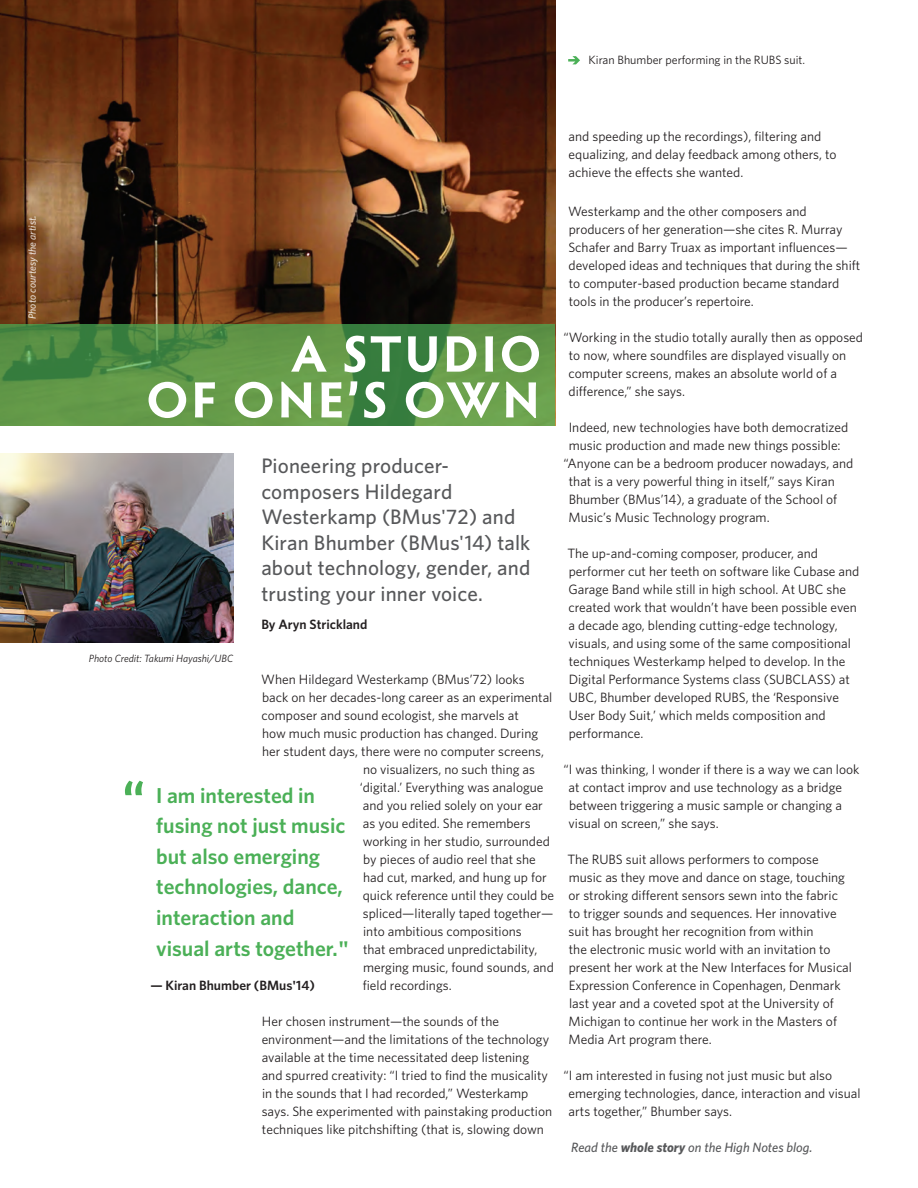
<style>
.page{position:relative;width:918px;height:1188px;background:#fff}
.page>*{position:absolute;margin:0;border:0;box-sizing:border-box;transform-origin:0 0}
.pull_quote{font:600 52.2px "Whitney";color:#4bb057}
.pull_quote-2{font:600 21.6px/30.6px "Whitney";color:#4bb057}
.title_heading{font:500 21px/25.5px "Whitney";letter-spacing:.005em;color:#57585a}
.body{font:13.5px/18px "Whitney";color:#231f20}
.body_9{font:italic 500 13.5px "Whitney";color:#57585a}
.body-2{font:600 13.5px "Whitney";color:#231f20}
.body_9-2{font:600 13.5px "Whitney";color:#231f20}
.body_9-3{font:12px "Whitney";color:#231f20}
.body_9-4{font:italic 10.5px "Whitney";color:#231f20}
.t1{font:italic 500 10.5px "Whitney";color:#fff}
.s1{font-weight:700}
</style>
<div class="page">
<img style="left:0;top:0;width:555px;height:324px">
<hr style="left:917px;top:671px;width:1px;height:517px;background:#afd5ab">
<hr style="left:917px;top:650px;width:1px;height:36px;background:#4bb057">
<svg style="left:0;top:324px;width:555px;height:102px;background:#589146"></svg>
<svg style="left:149px;top:381px;width:387px;height:37px"></svg>
<svg style="left:291px;top:336px;width:248px;height:36px"></svg>
<svg style="left:568px;top:56px;width:12px;height:8px"></svg>
<img style="left:0;top:453px;width:233px;height:189px">
<p class="t1" style="left:25px;top:319px;width:105px;rotate:-90deg">Photo courtesy the artist.</p>
<p class="body_9-3" style="left:589px;top:52px;width:218px">Kiran Bhumber performing in the RUBS suit.</p>
<p class="body_9-4" style="left:89px;top:652px;width:146px">Photo Credit: Takumi Hayashi/UBC</p>
<p class="title_heading" style="left:261px;top:453px;width:271px">Pioneering producer&shy;composers Hildegard<br>Westerkamp (BMus'72) and<br>Kiran Bhumber (BMus'14) talk about technology, gender, and trusting your inner voice.</p>
<p class="body_9-2" style="left:261px;top:616px;width:108px">By Aryn Strickland</p>
<p class="pull_quote" style="left:123px;top:764px;width:24px">“</p>
<p class="body" style="left:261px;top:670px;width:265px">When Hildegard Westerkamp (BMus’72) looks</p>
<p class="body" style="left:262px;top:688px;width:292px">back on her decades-long career as an experimental</p>
<p class="body" style="left:262px;top:706px;width:259px">composer and sound ecologist, she marvels at</p>
<p class="body" style="left:262px;top:724px;width:278px">how much music production has changed. During</p>
<p class="body" style="left:262px;top:742px;width:283px">her student days, there were no computer screens,</p>
<p class="body" style="left:363px;top:760px;width:174px">no visualizers, no such thing as</p>
<p class="body" style="left:360px;top:778px;width:185px">‘digital.’ Everything was analogue</p>
<p class="body" style="left:363px;top:796px;width:182px">and you relied solely on your ear</p>
<p class="body" style="left:363px;top:814px;width:169px">as you edited. She remembers</p>
<p class="body" style="left:363px;top:832px;width:189px">working in her studio, surrounded</p>
<p class="body" style="left:363px;top:850px;width:174px">by pieces of audio reel that she</p>
<p class="body" style="left:363px;top:868px;width:185px">had cut, marked, and hung up for</p>
<p class="body" style="left:363px;top:886px;width:193px">quick reference until they could be</p>
<p class="body" style="left:363px;top:904px;width:192px">spliced—literally taped together—</p>
<p class="body" style="left:363px;top:922px;width:160px">into ambitious compositions</p>
<p class="body" style="left:363px;top:940px;width:176px">that embraced unpredictability,</p>
<p class="body" style="left:363px;top:958px;width:192px">merging music, found sounds, and</p>
<p class="body" style="left:363px;top:976px;width:90px">field recordings.</p>
<p class="body" style="left:262px;top:1012px;width:292px">Her chosen instrument—the sounds of the environment—and the limitations of the technology available at the time necessitated deep listening and spurred creativity: “I tried to find the musicality in the sounds that I had recorded,” Westerkamp says. She experimented with painstaking production techniques like pitchshifting (that is, slowing down</p>
<p class="pull_quote-2" style="left:156px;top:779px;width:195px">I am interested in fusing not just music but also emerging technologies, dance, interaction and visual arts together."</p>
<p class="body-2" style="left:150px;top:976px;width:166px">— Kiran Bhumber (BMus'14)</p>
<p class="body" style="left:569px;top:127px;width:270px">and speeding up the recordings), filtering and equalizing, and delay feedback among others, to achieve the effects she wanted.</p>
<p class="body" style="left:568px;top:202px;width:294px">Westerkamp and the other composers and producers of her generation—she cites R. Murray Schafer and Barry Truax as important influences— developed ideas and techniques that during the shift to computer-based production became standard tools in the producer’s repertoire.</p>
<p class="body" style="left:569px;top:328px;width:296px;text-indent:-5px">“Working in the studio totally aurally then as opposed to now, where soundfiles are displayed visually on computer screens, makes an absolute world of a difference,” she says.</p>
<p class="body" style="left:569px;top:418px;width:281px">Indeed, new technologies have both democratized</p>
<p class="body" style="left:569px;top:436px;width:273px">music production and made new things possible:</p>
<p class="body" style="left:564px;top:454px;width:291px">“Anyone can be a bedroom producer nowadays, and</p>
<p class="body" style="left:569px;top:472px;width:267px">that is a very powerful thing in itself,” says Kiran</p>
<p class="body" style="left:569px;top:490px;width:270px">Bhumber (BMus’14), a graduate of the School of</p>
<p class="body" style="left:569px;top:508px;width:203px">Music’s Music Technology program.</p>
<p class="body" style="left:567px;top:544px;width:294px">The up-and-coming composer, producer, and performer cut her teeth on software like Cubase and Garage Band while still in high school. At UBC she created work that wouldn’t have been possible even a decade ago, blending cutting-edge technology, visuals, and using some of the same compositional techniques Westerkamp helped to develop. In the Digital Performance Systems class (SUBCLASS) at UBC, Bhumber developed RUBS, the ‘Responsive User Body Suit,’ which melds composition and performance.</p>
<p class="body" style="left:569px;top:760px;width:292px;text-indent:-5px">“I was thinking, I wonder if there is a way we can look at contact improv and use technology as a bridge between triggering a music sample or changing a visual on screen,” she says.</p>
<p class="body" style="left:567px;top:850px;width:286px">The RUBS suit allows performers to compose music as they move and dance on stage, touching or stroking different sensors sewn into the fabric<br>to trigger sounds and sequences. Her innovative suit has brought her recognition from within<br>the electronic music world with an invitation to present her work at the New Interfaces for Musical Expression Conference in Copenhagen, Denmark last year and a coveted spot at the University of Michigan to continue her work in the Masters of Media Art program there.</p>
<p class="body" style="left:569px;top:1066px;width:293px;text-indent:-5px">“I am interested in fusing not just music but also emerging technologies, dance, interaction and visual arts together,” Bhumber says.</p>
<p class="body_9" style="left:571px;top:1138px;width:243px">Read the <span class="s1">whole story</span> on the High Notes blog.</p>
</div>
